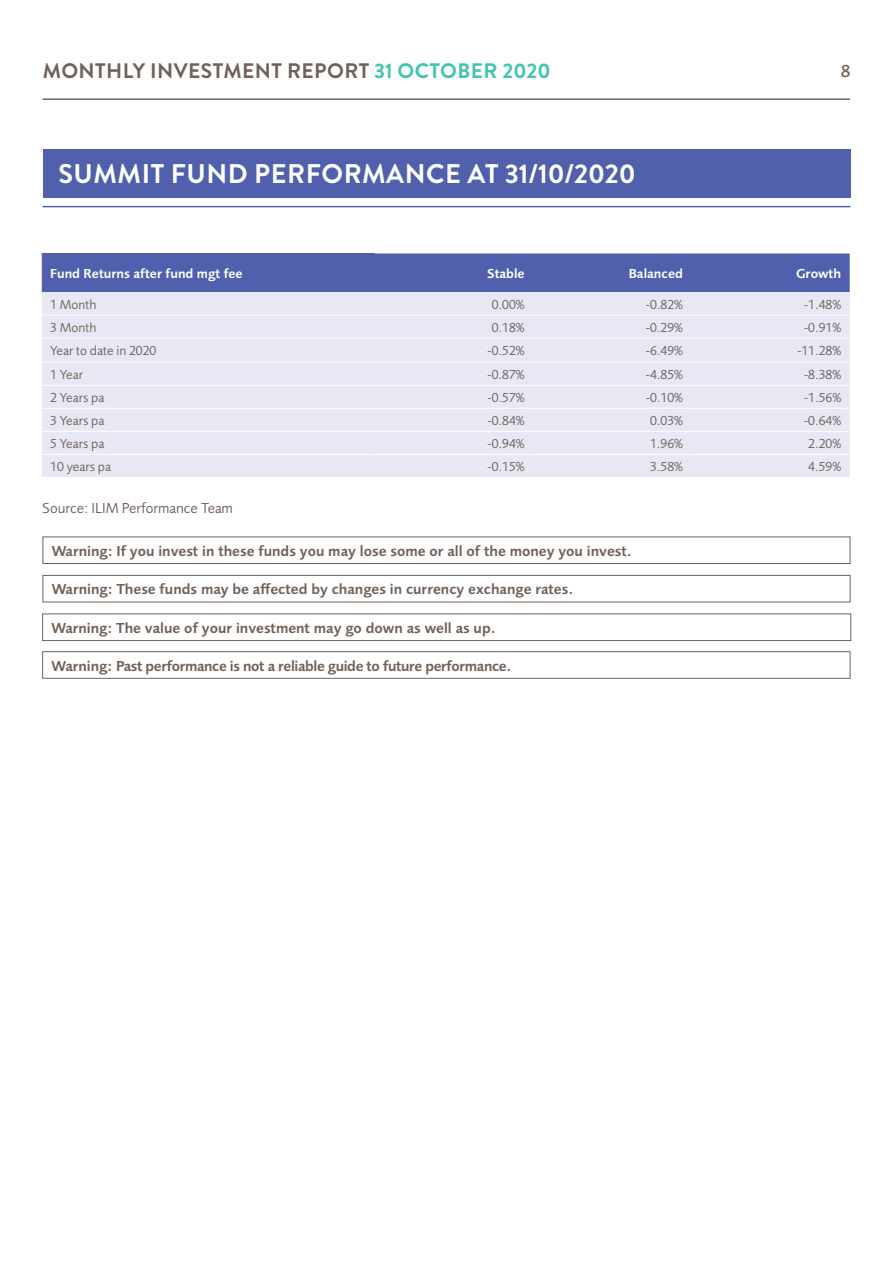
<style>
.page{position:relative;width:893px;height:1263px;background:#fff}
.page>*{position:absolute;margin:0;border:0;box-sizing:border-box;transform-origin:0 0}
.Black_heading{font:700 27px "Brandon Grotesque";letter-spacing:.02em;color:#fff}
.t1{font:700 21px "Brandon Grotesque";letter-spacing:.02em;color:#716259}
.t2{font:500 18px "Foundry Sans";color:#716259}
.Body{font:600 15px "Foundry Sans";color:#716259}
.Body-2{font:600 15px "Foundry Sans";letter-spacing:-.025em;color:#716259}
.Body-3{font:15px "Foundry Sans";color:#716259}
.Body-4{font:13.5px "Foundry Sans";color:#716259}
.Body-5{font:600 13.5px "Foundry Sans";color:#fff}
.s1{color:#44c2b2}
</style>
<div class="page">
<hr style="left:43px;top:98px;width:807px;height:2px;background:#716259">
<div style="left:42px;top:253px;width:808px;height:39px;background:#5060ac"></div>
<div style="left:42px;top:292px;width:808px;height:185px;background:#e7e8f4"></div>
<hr style="left:42px;top:315px;width:333px;height:1px;background:#fff">
<hr style="left:375px;top:315px;width:158px;height:1px;background:#fff">
<hr style="left:533px;top:315px;width:158px;height:1px;background:#fff">
<hr style="left:691px;top:315px;width:159px;height:1px;background:#fff">
<hr style="left:42px;top:338px;width:333px;height:1px;background:#fff">
<hr style="left:375px;top:338px;width:158px;height:1px;background:#fff">
<hr style="left:533px;top:338px;width:158px;height:1px;background:#fff">
<hr style="left:691px;top:338px;width:159px;height:1px;background:#fff">
<hr style="left:42px;top:362px;width:333px;height:1px;background:#fff">
<hr style="left:375px;top:362px;width:158px;height:1px;background:#fff">
<hr style="left:533px;top:362px;width:158px;height:1px;background:#fff">
<hr style="left:691px;top:362px;width:159px;height:1px;background:#fff">
<hr style="left:42px;top:385px;width:333px;height:1px;background:#fff">
<hr style="left:375px;top:385px;width:158px;height:1px;background:#fff">
<hr style="left:533px;top:385px;width:158px;height:1px;background:#fff">
<hr style="left:691px;top:385px;width:159px;height:1px;background:#fff">
<hr style="left:42px;top:408px;width:333px;height:1px;background:#fff">
<hr style="left:375px;top:408px;width:158px;height:1px;background:#fff">
<hr style="left:533px;top:408px;width:158px;height:1px;background:#fff">
<hr style="left:691px;top:408px;width:159px;height:1px;background:#fff">
<hr style="left:42px;top:431px;width:333px;height:1px;background:#fff">
<hr style="left:375px;top:431px;width:158px;height:1px;background:#fff">
<hr style="left:533px;top:431px;width:158px;height:1px;background:#fff">
<hr style="left:691px;top:431px;width:159px;height:1px;background:#fff">
<hr style="left:42px;top:454px;width:333px;height:1px;background:#fff">
<hr style="left:375px;top:454px;width:158px;height:1px;background:#fff">
<hr style="left:533px;top:454px;width:158px;height:1px;background:#fff">
<hr style="left:691px;top:454px;width:159px;height:1px;background:#fff">
<hr style="left:42px;top:253px;width:333px;height:1px;background:#5060ac">
<div style="left:43px;top:149px;width:808px;height:48px;background:#5060ac"></div>
<hr style="left:43px;top:206px;width:807px;height:1px;background:#5060ac">
<div style="left:43px;top:536px;width:807px;height:28px;border:1px solid #716259"></div>
<div style="left:42px;top:613px;width:809px;height:28px;border:1px solid #716259"></div>
<div style="left:43px;top:575px;width:807px;height:27px;border:1px solid #716259"></div>
<div style="left:42px;top:651px;width:808px;height:28px;border:1px solid #716259"></div>
<h2 class="t1" style="left:43px;top:57px;width:509px">MONTHLY INVESTMENT REPORT <span class="s1">31 OCTOBER 2020</span></h2>
<h3 class="t2" style="left:841px;top:61px;width:11px">8</h3>
<p class="Black_heading" style="left:58px;top:154px;width:579px">SUMMIT FUND PERFORMANCE AT 31/10/2020</p>
<p class="Body-5" style="left:50px;top:266px;width:194px">Fund Returns after fund mgt fee</p>
<p class="Body-5" style="left:487px;top:266px;width:39px">Stable</p>
<p class="Body-5" style="left:629px;top:266px;width:56px">Balanced</p>
<p class="Body-5" style="left:796px;top:266px;width:47px">Growth</p>
<p class="Body-4" style="left:50px;top:297px;width:48px">1 Month</p>
<p class="Body-4" style="left:492px;top:297px;width:34px">0.00%</p>
<p class="Body-4" style="left:646px;top:297px;width:39px">-0.82%</p>
<p class="Body-4" style="left:804px;top:297px;width:39px">-1.48%</p>
<p class="Body-4" style="left:50px;top:320px;width:48px">3 Month</p>
<p class="Body-4" style="left:492px;top:320px;width:34px">0.18%</p>
<p class="Body-4" style="left:646px;top:320px;width:39px">-0.29%</p>
<p class="Body-4" style="left:804px;top:320px;width:39px">-0.91%</p>
<p class="Body-4" style="left:50px;top:343px;width:108px">Year to date in 2020</p>
<p class="Body-4" style="left:488px;top:343px;width:39px">-0.52%</p>
<p class="Body-4" style="left:646px;top:343px;width:39px">-6.49%</p>
<p class="Body-4" style="left:797px;top:343px;width:45px">-11.28%</p>
<p class="Body-4" style="left:50px;top:367px;width:34px">1 Year</p>
<p class="Body-4" style="left:488px;top:367px;width:39px">-0.87%</p>
<p class="Body-4" style="left:646px;top:367px;width:39px">-4.85%</p>
<p class="Body-4" style="left:804px;top:367px;width:39px">-8.38%</p>
<p class="Body-4" style="left:50px;top:390px;width:56px">2 Years pa</p>
<p class="Body-4" style="left:488px;top:390px;width:39px">-0.57%</p>
<p class="Body-4" style="left:646px;top:390px;width:39px">-0.10%</p>
<p class="Body-4" style="left:804px;top:390px;width:39px">-1.56%</p>
<p class="Body-4" style="left:50px;top:413px;width:56px">3 Years pa</p>
<p class="Body-4" style="left:488px;top:413px;width:39px">-0.84%</p>
<p class="Body-4" style="left:650px;top:413px;width:34px">0.03%</p>
<p class="Body-4" style="left:804px;top:413px;width:39px">-0.64%</p>
<p class="Body-4" style="left:50px;top:436px;width:56px">5 Years pa</p>
<p class="Body-4" style="left:488px;top:436px;width:39px">-0.94%</p>
<p class="Body-4" style="left:650px;top:436px;width:34px">1.96%</p>
<p class="Body-4" style="left:808px;top:436px;width:34px">2.20%</p>
<p class="Body-4" style="left:50px;top:459px;width:62px">10 years pa</p>
<p class="Body-4" style="left:488px;top:459px;width:39px">-0.15%</p>
<p class="Body-4" style="left:650px;top:459px;width:34px">3.58%</p>
<p class="Body-4" style="left:808px;top:459px;width:34px">4.59%</p>
<p class="Body-3" style="left:42px;top:500px;width:192px">Source: ILIM Performance Team</p>
<p class="Body" style="left:52px;top:542px;width:581px">Warning: If you invest in these funds you may lose some or all of the money you invest.</p>
<p class="Body" style="left:52px;top:581px;width:523px">Warning: These funds may be affected by changes in currency exchange rates.</p>
<p class="Body" style="left:52px;top:619px;width:446px">Warning: The value of your investment may go down as well as up.</p>
<p class="Body-2" style="left:52px;top:657px;width:461px">Warning: Past performance is not a reliable guide to future performance.</p>
</div>
